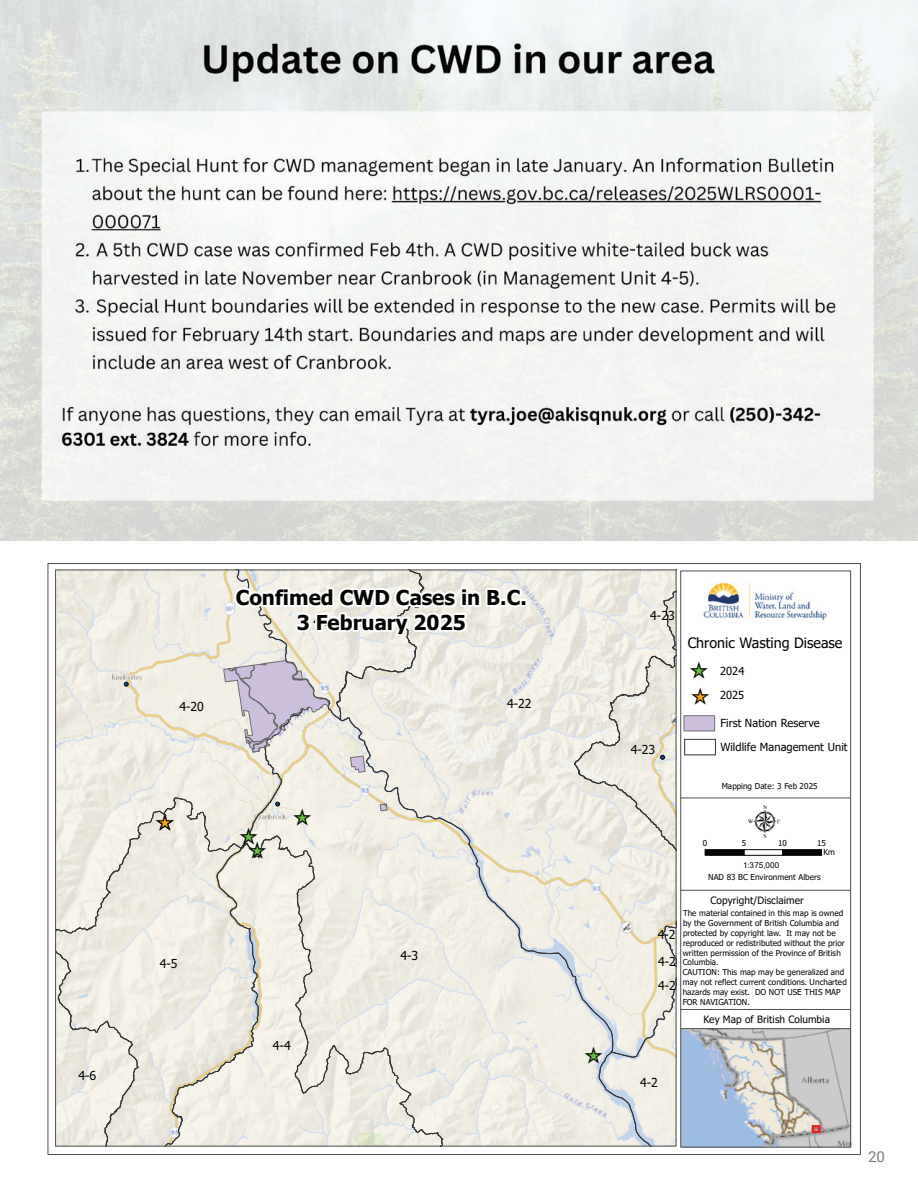
<style>
.page{position:relative;width:918px;height:1188px;background:#fff}
.page>*{position:absolute;margin:0;border:0;box-sizing:border-box;transform-origin:0 0}
.t1{font:46.8px "ESRI North";color:#040503}
.t2{font:25.35px "ESRI Default Marker";color:#69bd45}
.t3{font:25.35px "ESRI Default Marker";color:#f9a91b}
.t4{font:700 20.4px/24.9px "Tahoma";color:#040503;text-align:center}
.t5{font:15px "Roboto";color:#797b80}
.t6{font:14.25px "Tahoma";color:#040503}
.t7{font:12.3px "Tahoma";letter-spacing:-.005em;color:#040503}
.t8{font:11.1px/24.5px "Tahoma";letter-spacing:.005em;color:#040503}
.t9{font:10.05px "Tahoma";letter-spacing:.01em;color:#040503}
.t10{font:8.1px/9.9px "Tahoma";color:#040503}
.t11{font:8.1px "Arial";letter-spacing:.005em;color:#040503}
.s1{color:#040503}
</style>
<div class="page">
<img style="left:0;top:0;width:918px;height:540px">
<svg style="left:573px;top:571px;width:102px;height:315px"></svg>
<svg style="left:525px;top:697px;width:140px;height:448px"></svg>
<div style="left:680px;top:570px;width:171px;height:578px;border:1px solid #4d4e4d"></div>
<hr style="left:681px;top:797px;width:169px;height:1px;background:#4d4e4d">
<hr style="left:681px;top:890px;width:169px;height:1px;background:#4d4e4d">
<svg style="left:598px;top:902px;width:253px;height:244px"></svg>
<hr style="left:681px;top:1028px;width:170px;height:1px;background:#4d4e4d">
<div style="left:520px;top:599px;width:8px;height:8px;border:4px solid #fff"></div>
<svg style="left:56px;top:570px;width:469px;height:576px"></svg>
<div style="left:705px;top:849px;width:39px;height:7px;background:#040503;border:1px solid #040503"></div>
<div style="left:744px;top:849px;width:39px;height:7px;border:1px solid #040503"></div>
<div style="left:782px;top:849px;width:40px;height:7px;background:#040503;border:1px solid #040503"></div>
<img style="left:703px;top:582px;width:124px;height:39px">
<div style="left:684px;top:715px;width:31px;height:16px;background:#cbbfdd;border:1px solid #6e6e6e"></div>
<svg style="left:684px;top:738px;width:32px;height:18px"></svg>
<h3 class="t7" style="left:78px;top:1067px;width:19px">4-6</h3>
<h3 class="t7" style="left:180px;top:698px;width:26px">4-20</h3>
<h3 class="t4" style="left:236px;top:586px;width:293px">Confimed CWD Cases in B.C.<br>3 February 2025</h3>
<h3 class="t7" style="left:313px;top:613px;width:26px">4-21</h3>
<h3 class="t7" style="left:507px;top:695px;width:26px">4-22</h3>
<h2 class="t2" style="left:156px;top:808px;width:19px">^<span class="s1">_</span></h2>
<h2 class="t2" style="left:293px;top:802px;width:19px">^<span class="s1">_</span></h2>
<h2 class="t2" style="left:240px;top:822px;width:19px">^<span class="s1">_</span></h2>
<h2 class="t2" style="left:248px;top:836px;width:19px">^<span class="s1">_</span></h2>
<h3 class="t7" style="left:160px;top:955px;width:19px">4-5</h3>
<h3 class="t7" style="left:273px;top:1037px;width:19px">4-4</h3>
<h3 class="t7" style="left:401px;top:948px;width:19px">4-3</h3>
<h2 class="t2" style="left:585px;top:1040px;width:19px">^<span class="s1">_</span></h2>
<h3 class="t7" style="left:650px;top:607px;width:26px">4-23</h3>
<h3 class="t7" style="left:631px;top:741px;width:26px">4-23</h3>
<h3 class="t6" style="left:688px;top:634px;width:156px">Chronic Wasting Disease</h3>
<h2 class="t2" style="left:690px;top:656px;width:19px">^<span class="s1">_</span></h2>
<h3 class="t8" style="left:720px;top:659px;width:26px">2024</h3>
<h2 class="t3" style="left:692px;top:682px;width:19px">^<span class="s1">_</span></h2>
<h3 class="t8" style="left:720px;top:683px;width:26px">2025</h3>
<h3 class="t8" style="left:720px;top:711px;width:129px">First Nation Reserve<br>Wildlife Management Unit</h3>
<p class="t10" style="left:722px;top:782px;width:97px">Mapping Date: 3 Feb 2025</p>
<h1 class="t1" style="left:748px;top:794px;width:34px">µ</h1>
<p class="t10" style="left:708px;top:872px;width:114px">NAD 83 BC Environment Albers</p>
<p class="t10" style="left:703px;top:839px;width:6px">0</p>
<p class="t10" style="left:742px;top:839px;width:6px">5</p>
<p class="t10" style="left:778px;top:839px;width:10px">10</p>
<p class="t10" style="left:824px;top:839px;width:13px;line-height:9.3px;text-indent:-6px">15<br>Km</p>
<p class="t11" style="left:743px;top:860px;width:38px">1:375,000</p>
<p class="t9" style="left:711px;top:893px;width:95px">Copyright/Disclaimer</p>
<p class="t10" style="left:683px;top:909px;width:166px">The material contained in this map is owned by the Government of British Columbia and protected by copyright law. It may not be reproduced or redistributed without the prior written permission of the Province of British Columbia.<br>CAUTION: This map may be generalized and may not reflect current conditions. Uncharted hazards may exist. DO NOT USE THIS MAP FOR NAVIGATION.</p>
<h3 class="t7" style="left:658px;top:926px;width:19px">4-2</h3>
<h3 class="t7" style="left:658px;top:953px;width:19px">4-2</h3>
<h3 class="t7" style="left:658px;top:977px;width:19px">4-2</h3>
<h3 class="t7" style="left:640px;top:1074px;width:19px">4-2</h3>
<p class="t9" style="left:704px;top:1013px;width:128px">Key Map of British Columbia</p>
<h3 class="t5" style="left:868px;top:1146px;width:18px">20</h3>
</div>
